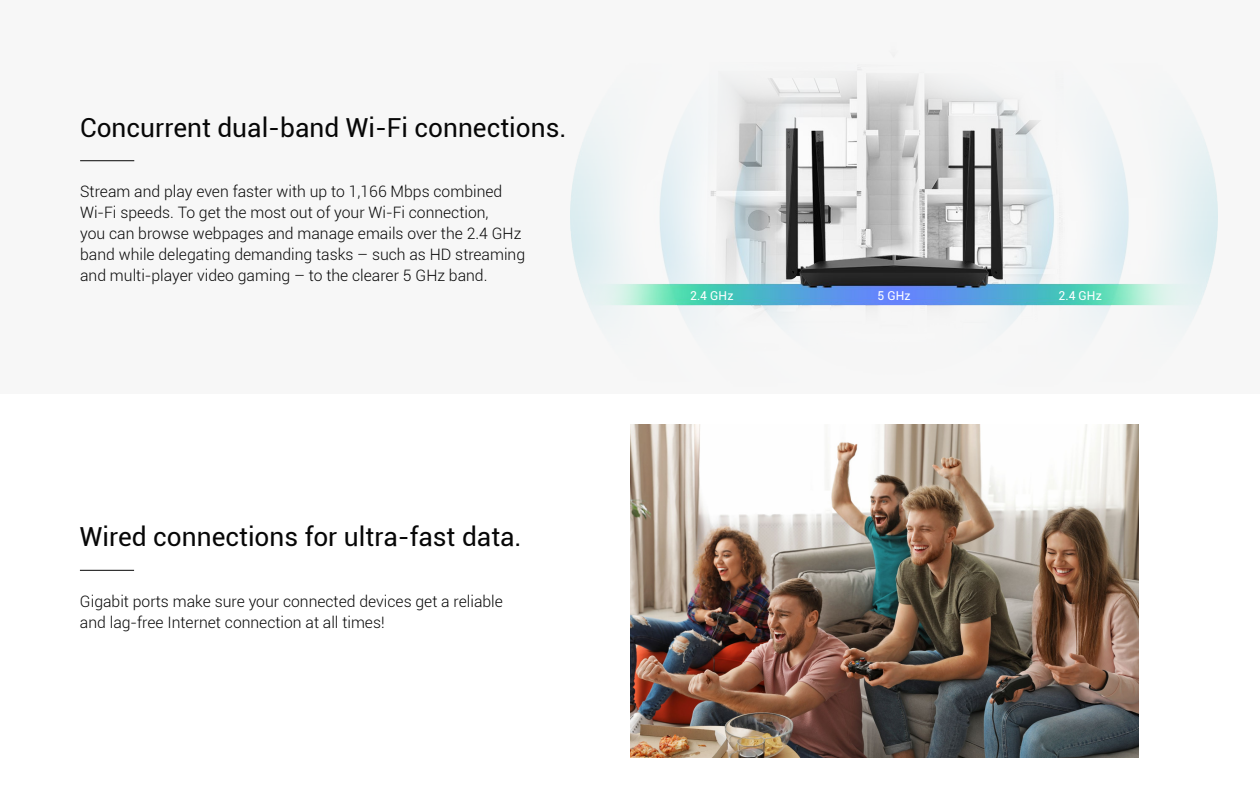
<style>
.page{position:relative;width:1260px;height:788px;background:#fff}
.page>*{position:absolute;margin:0;border:0;box-sizing:border-box;transform-origin:0 0}
.t1{font:26.25px "Roboto";color:#070707}
.t2{font:300 15.75px/21px "Roboto";color:#070707}
.t3{font:12.25px "Roboto";letter-spacing:.005em;color:#fff}
</style>
<div class="page">
<hr style="left:80px;top:570px;width:54px;height:1px;background:#050505">
<div style="left:0;top:0;width:1260px;height:394px;background:#f7f7f7"></div>
<hr style="left:80px;top:160px;width:54px;height:1px;background:#050505">
<img style="left:630px;top:485px;width:509px;height:272px">
<img style="left:570px;top:67px;width:648px;height:418px">
<h1 class="t1" style="left:80px;top:109px;width:488px">Concurrent dual-band Wi-Fi connections.</h1>
<p class="t2" style="left:80px;top:180px;width:447px">Stream and play even faster with up to 1,166 Mbps combined Wi-Fi speeds. To get the most out of your Wi-Fi connection,<br>you can browse webpages and manage emails over the 2.4 GHz band while delegating demanding tasks – such as HD streaming and multi-player video gaming – to the clearer 5 GHz band.</p>
<h1 class="t1" style="left:80px;top:518px;width:443px">Wired connections for ultra-fast data.</h1>
<p class="t2" style="left:80px;top:590px;width:425px">Gigabit ports make sure your connected devices get a reliable and lag-free Internet connection at all times!</p>
<p class="t3" style="left:690px;top:287px;width:45px">2.4 GHz</p>
<p class="t3" style="left:877px;top:287px;width:35px">5 GHz</p>
<p class="t3" style="left:1059px;top:287px;width:45px">2.4 GHz</p>
</div>
